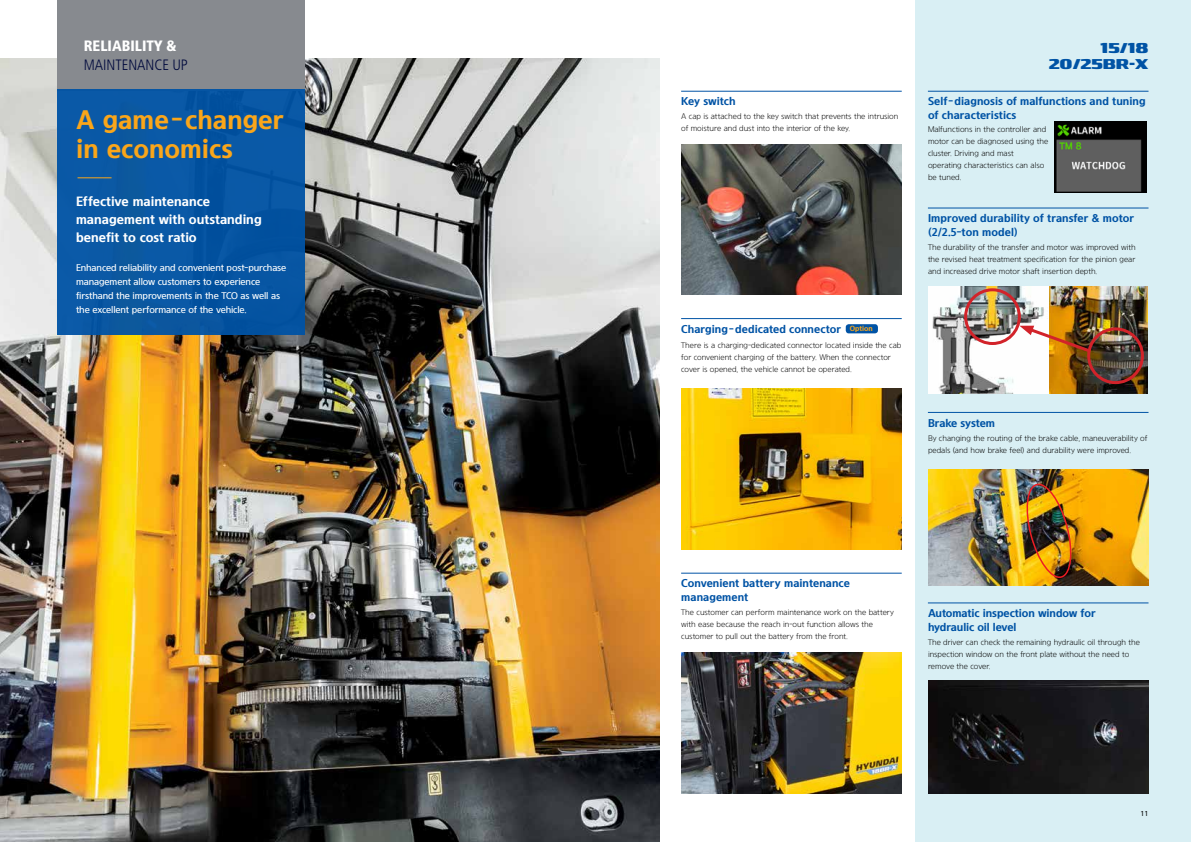
<style>
.page{position:relative;width:1191px;height:842px;background:#fff}
.page>*{position:absolute;margin:0;border:0;box-sizing:border-box;transform-origin:0 0}
.t1{font:26px/28.8px "HYUNDAI Bold";color:#faa61a}
.t2{font:300 condensed 15px "Frutiger LT Std";color:#00093c}
.t3{font:900 condensed 15px "Frutiger LT Std";color:#fff}
.t4{font:14px/16px "HCEF2 OTF";color:#0053a5;text-align:right}
.t5{font:13px/18px "HYUNDAI Bold";letter-spacing:-.005em;color:#fff}
.t6{font:11px/14px "HYUNDAI Bold";color:#0053a5}
.t7{font:9.5px/14px "HYUNDAI Medium";letter-spacing:-.015em;color:#fff}
.t8{font:8px/12px "HYUNDAI Light";letter-spacing:-.005em;color:#000}
.t9{font:7px "HYUNDAI Medium";color:#000}
.s1{font-size:7.2px;color:#faa61a}
</style>
<div class="page">
<div style="left:915px;top:0;width:276px;height:842px;background:#d9eff4"></div>
<img style="left:0;top:59px;width:659px;height:783px">
<div style="left:57px;top:0;width:247px;height:90px;background:#878a8f"></div>
<img style="left:681px;top:145px;width:220px;height:150px">
<img style="left:681px;top:388px;width:220px;height:162px">
<img style="left:928px;top:469px;width:220px;height:117px">
<img style="left:928px;top:680px;width:220px;height:114px">
<img style="left:681px;top:652px;width:220px;height:142px">
<hr style="left:681px;top:91px;width:220px;height:1px;background:#0053a5">
<hr style="left:928px;top:91px;width:220px;height:1px;background:#0053a5">
<hr style="left:928px;top:207px;width:220px;height:1px;background:#0053a5">
<hr style="left:928px;top:412px;width:220px;height:1px;background:#0053a5">
<hr style="left:928px;top:602px;width:220px;height:1px;background:#0053a5">
<div style="left:845px;top:324px;width:33px;height:9px;background:#0053a5;border-radius:3px"></div>
<hr style="left:681px;top:318px;width:220px;height:1px;background:#0053a5">
<hr style="left:681px;top:573px;width:220px;height:1px;background:#0053a5">
<img style="left:1054px;top:121px;width:92px;height:72px">
<div style="left:57px;top:89px;width:247px;height:245px;background:#0a59a5"></div>
<img style="left:1024px;top:482px;width:49px;height:98px">
<img style="left:928px;top:286px;width:219px;height:107px">
<div style="left:964px;top:288px;width:56px;height:57px;border:3px solid #d2232a;border-radius:50%"></div>
<div style="left:1087px;top:327px;width:56px;height:57px;border:3px solid #d2232a;border-radius:50%"></div>
<svg style="left:1019px;top:325px;width:73px;height:29px;background:#c39164"></svg>
<hr style="left:78px;top:177px;width:34px;height:1px;background:#faa61a">
<h2 class="t3" style="left:84px;top:37px;width:95px">RELIABILITY &amp;</h2>
<h2 class="t2" style="left:84px;top:56px;width:106px">MAINTENANCE UP</h2>
<h1 class="t1" style="left:76px;top:105px;width:209px">A game-changer in economics</h1>
<h3 class="t5" style="left:76px;top:192px;width:187px">Effective maintenance management with outstanding benefit to cost ratio</h3>
<p class="t7" style="left:76px;top:260px;width:212px">Enhanced reliability and convenient post-purchase management allow customers to experience firsthand the improvements in the TCO as well as the excellent performance of the vehicle.</p>
<h3 class="t6" style="left:681px;top:94px;width:56px">Key switch</h3>
<p class="t8" style="left:681px;top:110px;width:219px">A cap is attached to the key switch that prevents the intrusion of moisture and dust into the interior of the key.</p>
<h3 class="t6" style="left:681px;top:321px;width:193px">Charging-dedicated connector <span class="s1">Option</span></h3>
<p class="t8" style="left:681px;top:339px;width:222px">There is a charging-dedicated connector located inside the cab for convenient charging of the battery. When the connector cover is opened, the vehicle cannot be operated.</p>
<h3 class="t4" style="left:1048px;top:40px;width:101px">15/18<br>20/25BR-X</h3>
<h3 class="t6" style="left:928px;top:94px;width:219px">Self-diagnosis of malfunctions and tuning of characteristics</h3>
<p class="t8" style="left:928px;top:123px;width:122px">Malfunctions in the controller and motor can be diagnosed using the cluster. Driving and mast operating characteristics can also be tuned.</p>
<h3 class="t6" style="left:928px;top:211px;width:208px">Improved durability of transfer &amp; motor (2/2.5-ton model)</h3>
<p class="t8" style="left:928px;top:241px;width:209px;text-align:justify">The durability of the transfer and motor was improved with the revised heat treatment specification for the pinion gear and increased drive motor shaft insertion depth.</p>
<h3 class="t6" style="left:928px;top:415px;width:69px">Brake system</h3>
<p class="t8" style="left:928px;top:432px;width:221px">By changing the routing of the brake cable, maneuverability of pedals (and how brake feel) and durability were improved.</p>
<h3 class="t6" style="left:681px;top:576px;width:170px">Convenient battery maintenance management</h3>
<p class="t8" style="left:681px;top:606px;width:214px">The customer can perform maintenance work on the battery with ease because the reach in-out function allows the customer to pull out the battery from the front.</p>
<h3 class="t6" style="left:928px;top:606px;width:169px">Automatic inspection window for hydraulic oil level</h3>
<p class="t8" style="left:928px;top:636px;width:213px">The driver can check the remaining hydraulic oil through the inspection window on the front plate without the need to remove the cover.</p>
<p class="t9" style="left:1140px;top:809px;width:10px">11</p>
</div>
